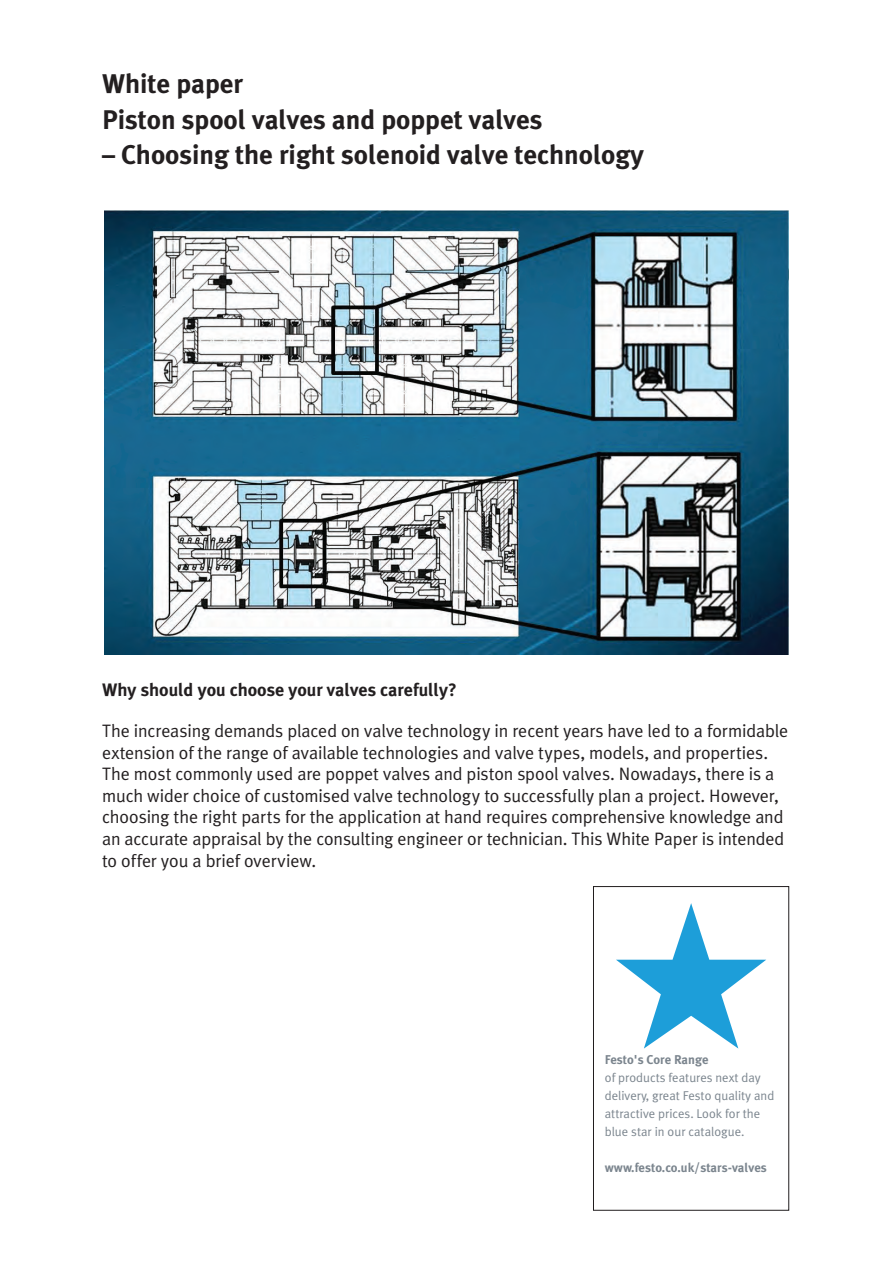
<style>
.page{position:relative;width:893px;height:1263px;background:#fff}
.page>*{position:absolute;margin:0;border:0;box-sizing:border-box;transform-origin:0 0}
.t1{font:700 27px/35.7px "Meta Plus LF";color:#231f20}
.t2{font:18px/21.6px "Meta Plus LF";letter-spacing:-.01em;color:#231f20}
.t3{font:700 18px "Meta Plus LF";color:#231f20}
.t4{font:12.75px/18px "Meta Plus LF";color:#7b858e}
.t5{font:700 12.75px "Meta Plus LF";color:#7b858e}
</style>
<div class="page">
<img style="left:104px;top:211px;width:685px;height:443px">
<div style="left:593px;top:886px;width:196px;height:324px;border:1px solid #211d1e"></div>
<svg style="left:616px;top:903px;width:150px;height:145px"></svg>
<h1 class="t1" style="left:102px;top:66px;width:442px">White paper<br>Piston spool valves and poppet valves</h1>
<h1 class="t1" style="left:102px;top:137px;width:543px">– Choosing the right solenoid valve technology</h1>
<p class="t3" style="left:102px;top:679px;width:356px">Why should you choose your valves carefully?</p>
<p class="t2" style="left:102px;top:720px;width:688px">The increasing demands placed on valve technology in recent years have led to a formidable extension of the range of available technologies and valve types, models, and properties.<br>The most commonly used are poppet valves and piston spool valves. Nowadays, there is a much wider choice of customised valve technology to successfully plan a project. However, choosing the right parts for the application at hand requires comprehensive knowledge and an accurate appraisal by the consulting engineer or technician. This White Paper is intended to offer you a brief overview.</p>
<p class="t5" style="left:605px;top:1052px;width:105px">Festo's Core Range</p>
<p class="t4" style="left:605px;top:1068px;width:171px">of products features next day delivery, great Festo quality and attractive prices. Look for the blue star in our catalogue.</p>
<p class="t5" style="left:605px;top:1160px;width:164px">www.festo.co.uk/stars-valves</p>
</div>
